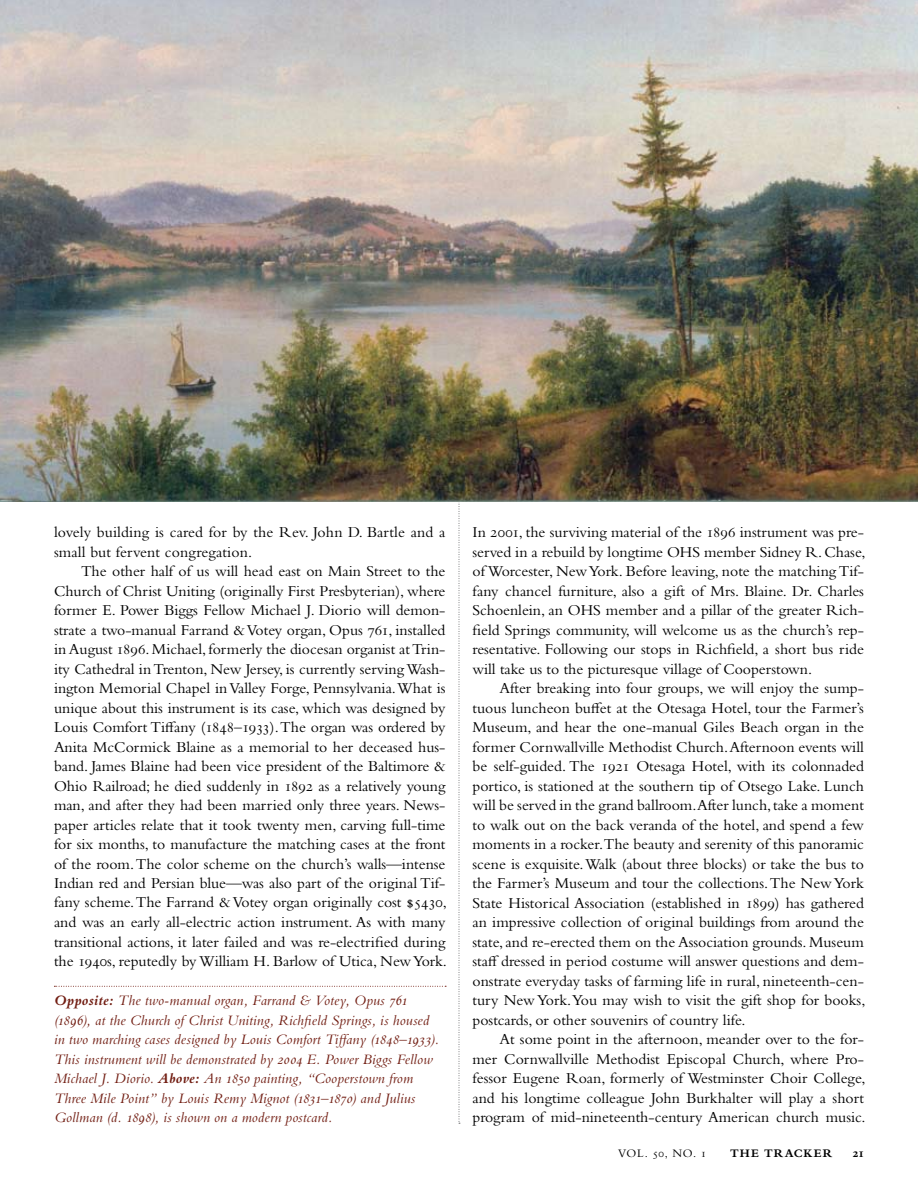
<style>
.page{position:relative;width:918px;height:1188px;background:#fff}
.page>*{position:absolute;margin:0;border:0;box-sizing:border-box;transform-origin:0 0}
.t1{font:15.75px/19.5px "Bembo Std";color:#000;text-align:justify}
.t2{font:italic 15px/19.5px "Bembo Std";letter-spacing:.01em;color:#721e13}
.t3{font:700 12px "Bembo Std";letter-spacing:.105em;color:#000}
.t4{font:12px "Bembo Std";color:#000}
.s1{font-weight:700}
</style>
<div class="page">
<svg style="left:459px;top:501px;width:1px;height:623px"></svg>
<svg style="left:54px;top:986px;width:392px;height:1px"></svg>
<img style="left:0;top:0;width:918px;height:501px">
<p class="t1" style="left:54px;top:522px;width:393px">lovely building is cared for by the Rev. John D. Bartle and a small but fervent congregation.</p>
<p class="t1" style="left:54px;top:561px;width:395px;text-indent:27px">The other half of us will head east on Main Street to the Church of Christ Uniting (originally First Presbyterian), where former E. Power Biggs Fellow Michael J. Diorio will demon&shy;strate a two-manual Farrand &amp; Votey organ, Opus 761, installed in August 1896. Michael, formerly the diocesan organist at Trin&shy;ity Cathedral in Trenton, New Jersey, is currently serving Wash&shy;ington Memorial Chapel in Valley Forge, Pennsylvania. What is unique about this instrument is its case, which was designed by Louis Comfort Tiffany (1848–1933 ). The organ was ordered by Anita McCormick Blaine as a memorial to her deceased hus&shy;band. James Blaine had been vice president of the Baltimore &amp; Ohio Railroad; he died suddenly in 1892 as a relatively young man, and after they had been married only three years. News&shy;paper articles relate that it took twenty men, carving full-time for six months, to manufacture the matching cases at the front of the room. The color scheme on the church’s walls—intense Indian red and Persian blue—was also part of the original Tif&shy;fany scheme. The Farrand &amp; Votey organ originally cost $543 0, and was an early all-electric action instrument. As with many transitional actions, it later failed and was re-electrified during the 1940s, reputedly by William H. Barlow of Utica, New York.</p>
<p class="t2" style="left:54px;top:990px;width:387px"><span class="s1">Opposite:</span> The two-manual organ, Farrand &amp; Votey, Opus 761 (1896), at the Church of Christ Uniting, Richfield Springs, is housed in two marching cases designed by Louis Comfort Tiffany (1848–1933).<br>This instrument will be demonstrated by 2004 E. Power Biggs Fellow Michael J. Diorio. <span class="s1">Above:</span> An 1850 painting, “Cooperstown from Three Mile Point” by Louis Remy Mignot (1831–1870) and Julius Gollman (d. 1898), is shown on a modern postcard.</p>
<p class="t1" style="left:472px;top:522px;width:395px">In 2001, the surviving material of the 1896 instrument was pre&shy;served in a rebuild by longtime OHS member Sidney R. Chase, of Worcester, New York. Before leaving, note the matching Tif&shy;fany chancel furniture, also a gift of Mrs. Blaine. Dr. Charles Schoenlein, an OHS member and a pillar of the greater Rich&shy;field Springs community, will welcome us as the church’s rep&shy;resentative. Following our stops in Richfield, a short bus ride will take us to the picturesque village of Cooperstown.</p>
<p class="t1" style="left:472px;top:678px;width:394px;text-indent:27px">After breaking into four groups, we will enjoy the sump&shy;tuous luncheon buffet at the Otesaga Hotel, tour the Farmer’s Museum, and hear the one-manual Giles Beach organ in the former Cornwallville Methodist Church. Afternoon events will be self-guided. The 1921 Otesaga Hotel, with its colonnaded portico, is stationed at the southern tip of Otsego Lake. Lunch will be served in the grand ballroom.After lunch, take a moment to walk out on the back veranda of the hotel, and spend a few moments in a rocker.The beauty and serenity of this panoramic scene is exquisite. Walk (about three blocks) or take the bus to the Farmer’s Museum and tour the collections. The New York State Historical Association (established in 1899) has gathered an impressive collection of original buildings from around the state, and re-erected them on the Association grounds. Museum staff dressed in period costume will answer questions and dem&shy;onstrate everyday tasks of farming life in rural, nineteenth-cen&shy;tury New York. You may wish to visit the gift shop for books, postcards, or other souvenirs of country life.</p>
<p class="t1" style="left:472px;top:1029px;width:395px;text-indent:27px">At some point in the afternoon, meander over to the for&shy;mer Cornwallville Methodist Episcopal Church, where Pro&shy;fessor Eugene Roan, formerly of Westminster Choir College, and his longtime colleague John Burkhalter will play a short program of mid-nineteenth-century American church music.</p>
<p class="t4" style="left:618px;top:1146px;width:10px">vol</p>
<p class="t4" style="left:645px;top:1146px;width:63px">. 50, no. 1</p>
<p class="t3" style="left:730px;top:1146px;width:103px">THE TRACKER</p>
<p class="t3" style="left:853px;top:1146px;width:13px">21</p>
</div>
